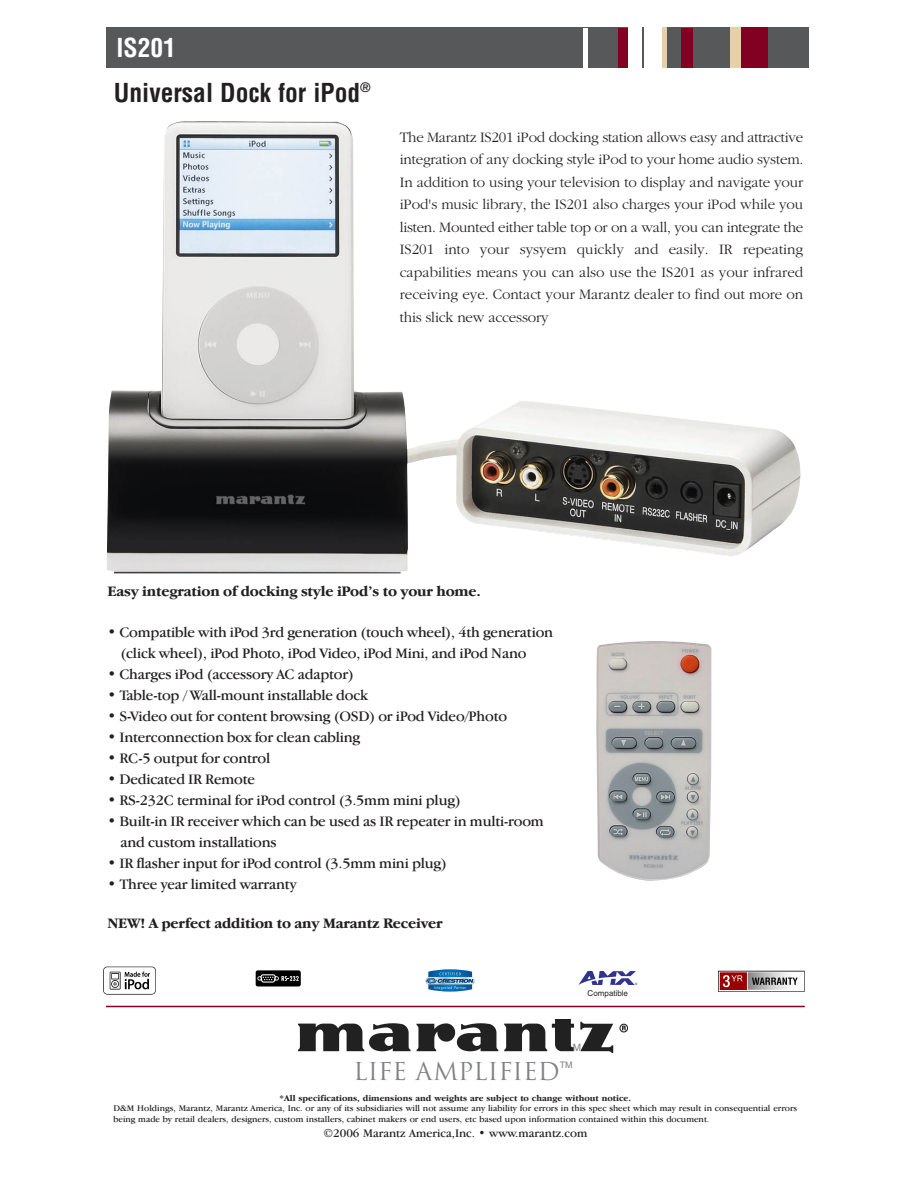
<style>
.page{position:relative;width:918px;height:1188px;background:#fff}
.page>*{position:absolute;margin:0;border:0;box-sizing:border-box;transform-origin:0 0}
.t1{font:700 condensed 25.5px/45px "Helvetica";color:#231f20}
.t2{font:24px "Trajan";color:#808285}
.t3{font:15px/21px "Garamond IT Cby BT";letter-spacing:-.01em;color:#231f20}
.t4{font:300 15px/22.5px "Garamond";color:#231f20;text-align:justify}
.t5{font:700 15px "Garamond IT Cby BT";letter-spacing:-.01em;color:#231f20}
.t6{font:12px "Garamond IT Cby BT";color:#231f20}
.t7{font:10.2px "Helvetica";color:#808285}
.t8{font:9px/10.8px "Garamond IT Cby BT";color:#231f20}
.t9{font:700 9px "Garamond IT Cby BT";color:#231f20}
.t10{font:9px "Helvetica";color:#808285}
.t11{font:8.1px "Helvetica";color:#231f20}
.t12{font:3px "Helvetica";color:#30348f}
.s1{color:#fff}
</style>
<div class="page">
<img style="left:107px;top:121px;width:694px;height:452px">
<div style="left:106px;top:28px;width:703px;height:40px;background:#57585a"></div>
<hr style="left:583px;top:28px;width:4px;height:41px;background:#fff">
<div style="left:618px;top:28px;width:11px;height:40px;background:#820123"></div>
<div style="left:628px;top:27px;width:13px;height:41px;background:#fff"></div>
<div style="left:645px;top:27px;width:18px;height:41px;background:#fff"></div>
<div style="left:662px;top:28px;width:5px;height:40px;background:#e7cfa8"></div>
<div style="left:681px;top:28px;width:12px;height:40px;background:#820123"></div>
<div style="left:731px;top:28px;width:11px;height:40px;background:#e7cfa8"></div>
<div style="left:742px;top:28px;width:26px;height:40px;background:#820123"></div>
<img style="left:596px;top:641px;width:115px;height:240px">
<div style="left:256px;top:970px;width:45px;height:16px;background:#000;border-radius:2px"></div>
<svg style="left:257px;top:974px;width:42px;height:9px"></svg>
<svg style="left:578px;top:971px;width:58px;height:14px"></svg>
<img style="left:425px;top:969px;width:50px;height:23px">
<img style="left:103px;top:966px;width:53px;height:29px">
<img style="left:718px;top:970px;width:87px;height:22px">
<img style="left:299px;top:1020px;width:329px;height:33px">
<hr style="left:106px;top:1006px;width:699px;height:1px;background:#820123">
<h1 class="t1" style="left:114px;top:27px;width:258px"><span class="s1">IS201<br></span>Universal Dock for iPod<sup>®</sup></h1>
<p class="t4" style="left:400px;top:127px;width:405px">The Marantz IS201 iPod docking station allows easy and attractive integration of any docking style iPod to your home audio system.<br>In addition to using your television to display and navigate your iPod's music library, the IS201 also charges your iPod while you listen. Mounted either table top or on a wall, you can integrate the IS201 into your sysyem quickly and easily. IR repeating capabilities means you can also use the IS201 as your infrared receiving eye. Contact your Marantz dealer to find out more on this slick new accessory</p>
<p class="t5" style="left:107px;top:586px;width:375px">Easy integration of docking style iPod’s to your home.</p>
<p class="t3" style="left:121px;top:623px;width:434px;text-indent:-13px">• Compatible with iPod 3rd generation (touch wheel), 4th generation (click wheel), iPod Photo, iPod Video, iPod Mini, and iPod Nano</p>
<p class="t3" style="left:107px;top:665px;width:248px">• Charges iPod (accessory AC adaptor)</p>
<p class="t3" style="left:107px;top:686px;width:262px">• Table-top / Wall-mount installable dock</p>
<p class="t3" style="left:107px;top:707px;width:401px">• S-Video out for content browsing (OSD) or iPod Video/Photo</p>
<p class="t3" style="left:107px;top:728px;width:254px">• Interconnection box for clean cabling</p>
<p class="t3" style="left:107px;top:749px;width:164px">• RC-5 output for control</p>
<p class="t3" style="left:107px;top:770px;width:149px">• Dedicated IR Remote</p>
<p class="t3" style="left:107px;top:791px;width:355px">• RS-232C terminal for iPod control (3.5mm mini plug)</p>
<p class="t3" style="left:121px;top:812px;width:425px;text-indent:-13px">• Built-in IR receiver which can be used as IR repeater in multi-room and custom installations</p>
<p class="t3" style="left:107px;top:854px;width:341px">• IR flasher input for iPod control (3.5mm mini plug)</p>
<p class="t3" style="left:107px;top:875px;width:191px">• Three year limited warranty</p>
<p class="t5" style="left:107px;top:918px;width:337px">NEW! A perfect addition to any Marantz Receiver</p>
<p class="t12" style="left:635px;top:983px;width:4px">®</p>
<p class="t11" style="left:588px;top:991px;width:42px">Compatible</p>
<p class="t7" style="left:573px;top:1043px;width:10px">M</p>
<h2 class="t2" style="left:353px;top:1058px;width:208px">LIFE AMPLIFIED</h2>
<p class="t10" style="left:560px;top:1061px;width:14px">TM</p>
<p class="t9" style="left:280px;top:1094px;width:353px">*All specifications, dimensions and weights are subject to change without notice.</p>
<p class="t8" style="left:113px;top:1104px;width:685px">D&amp;M Holdings, Marantz, Marantz America, Inc. or any of its subsidiaries will not assume any liability for errors in this spec sheet which may result in consequential errors being made by retail dealers, designers, custom installers, cabinet makers or end users, etc based upon information contained within this document.</p>
<p class="t6" style="left:323px;top:1129px;width:266px">©2006 Marantz America,Inc. • www.marantz.com</p>
</div>
